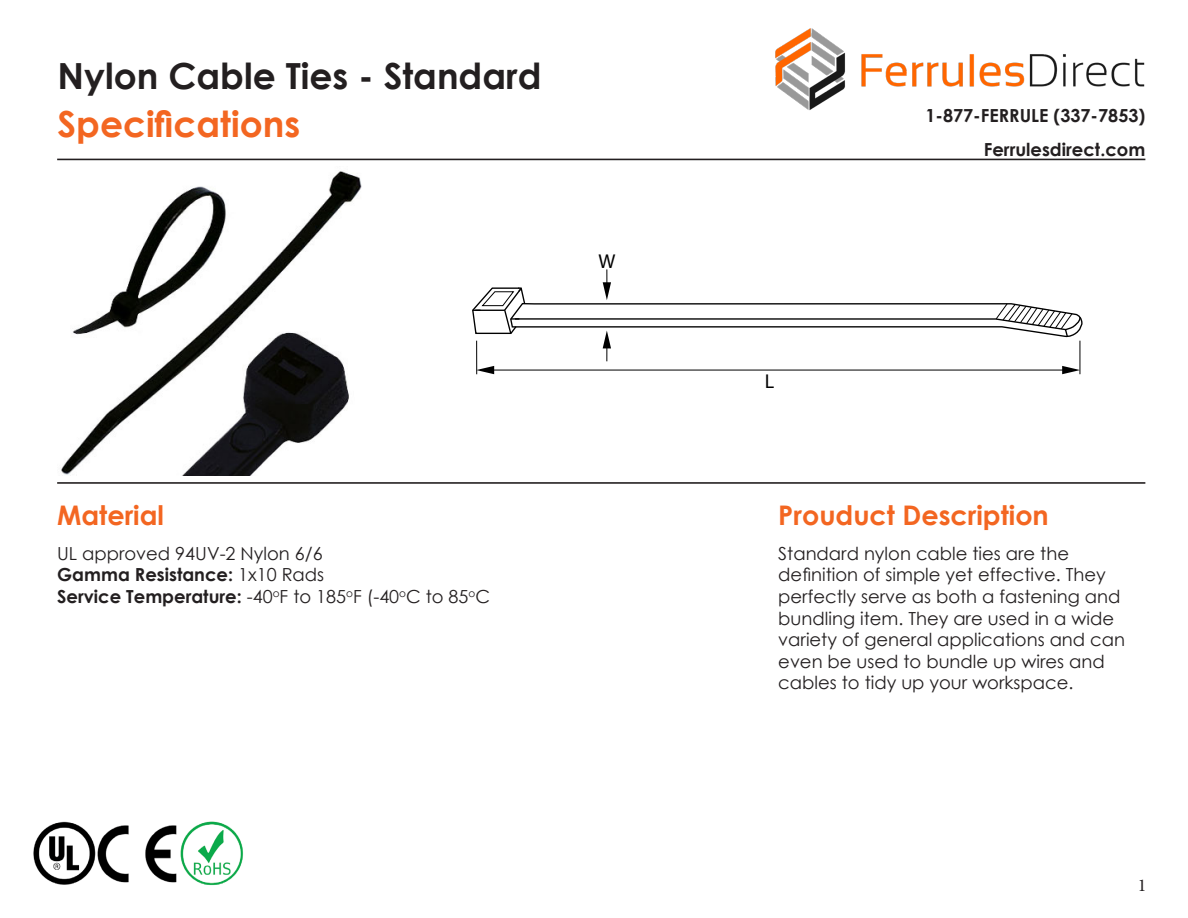
<style>
.page{position:relative;width:1188px;height:918px;background:#fff}
.page>*{position:absolute;margin:0;border:0;box-sizing:border-box;transform-origin:0 0}
.t1{font:700 36px "Century Gothic";color:#231f20}
.t2{font:700 36px "Century Gothic";color:#f36621}
.t3{font:700 27px "Century Gothic";color:#f36621}
.t4{font:20.1px "Myriad Pro";color:#000}
.t5{font:18px/21.6px "Century Gothic";color:#231f20}
.t6{font:700 18px "Century Gothic";color:#231f20}
.t7{font:18px "Minion Pro";color:#231f20}
.s1{font-weight:400}
.s2{font-weight:700}
</style>
<div class="page">
<img style="left:61px;top:171px;width:301px;height:305px">
<svg style="left:472px;top:269px;width:611px;height:105px"></svg>
<hr style="left:57px;top:159px;width:1088px;height:1px;background:#231f20">
<hr style="left:57px;top:482px;width:1088px;height:2px;background:#231f20">
<img style="left:775px;top:28px;width:370px;height:83px">
<img style="left:33px;top:821px;width:210px;height:64px">
<p class="t1" style="left:58px;top:49px;width:485px">Nylon Cable Ties - Standard</p>
<p class="t2" style="left:58px;top:97px;width:244px">Specifications</p>
<p class="t4" style="left:598px;top:248px;width:18px">W</p>
<p class="t4" style="left:765px;top:369px;width:11px">L</p>
<p class="t6" style="left:925px;top:101px;width:221px">1-877-FERRULE (337-7853)</p>
<p class="t6" style="left:984px;top:136px;width:163px">Ferrulesdirect.com</p>
<p class="t3" style="left:57px;top:495px;width:108px">Material</p>
<p class="t3" style="left:778px;top:495px;width:272px">Prouduct Description</p>
<p class="t5" style="left:57px;top:542px;width:267px">UL approved 94UV-2 Nylon 6/6</p>
<p class="t6" style="left:57px;top:561px;width:269px">Gamma Resistance: <span class="s1">1x10 Rads</span></p>
<p class="t5" style="left:57px;top:585px;width:434px"><span class="s2">Service Temperature:</span> -40<sup>o</sup>F to 185<sup>o</sup>F (-40<sup>o</sup>C to 85<sup>o</sup>C</p>
<p class="t5" style="left:778px;top:542px;width:348px">Standard nylon cable ties are the definition of simple yet effective. They perfectly serve as both a fastening and bundling item. They are used in a wide variety of general applications and can even be used to bundle up wires and cables to tidy up your workspace.</p>
<p class="t7" style="left:1138px;top:873px;width:10px">1</p>
</div>
